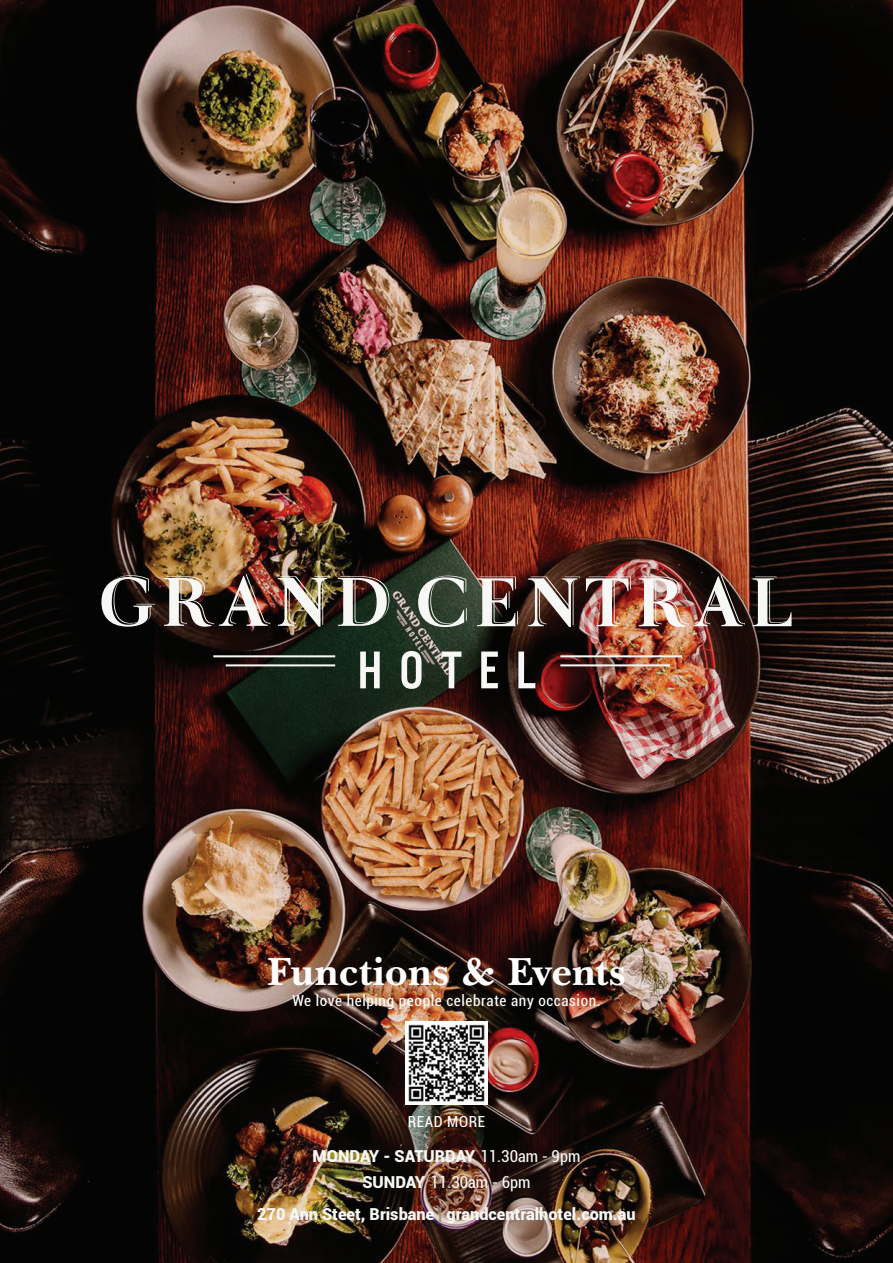
<style>
.page{position:relative;width:893px;height:1263px;background:#fff}
.page>*{position:absolute;margin:0;border:0;box-sizing:border-box;transform-origin:0 0}
.t1{font:700 40.35px "QT Basker";color:#fff}
.t2{font:900 16.5px "Roboto";color:#f7f7f5}
.t3{font:condensed 16.5px/26.4px "Roboto";color:#f7f7f5;text-align:center}
.t4{font:condensed 15.3px "Roboto";letter-spacing:.04em;color:#fff}
.s1{font-weight:900;font-stretch:normal}
.s2{color:#9c9370}
</style>
<div class="page">
<img style="left:0;top:0;width:893px;height:1263px">
<svg style="left:101px;top:575px;width:54px;height:52px"></svg>
<img style="left:164px;top:574px;width:106px;height:53px">
<img style="left:278px;top:576px;width:52px;height:51px">
<svg style="left:338px;top:576px;width:51px;height:50px"></svg>
<svg style="left:418px;top:576px;width:49px;height:51px"></svg>
<svg style="left:477px;top:577px;width:41px;height:49px"></svg>
<svg style="left:528px;top:577px;width:52px;height:50px"></svg>
<img style="left:586px;top:577px;width:45px;height:49px">
<img style="left:639px;top:574px;width:106px;height:53px">
<svg style="left:753px;top:577px;width:38px;height:49px"></svg>
<hr style="left:213px;top:655px;width:122px;height:2px;background:#f7f7f5">
<hr style="left:560px;top:655px;width:122px;height:2px;background:#f7f7f5">
<hr style="left:226px;top:664px;width:109px;height:2px;background:#f7f7f5">
<hr style="left:560px;top:664px;width:110px;height:2px;background:#f7f7f5">
<svg style="left:360px;top:651px;width:20px;height:37px"></svg>
<svg style="left:401px;top:651px;width:21px;height:38px"></svg>
<svg style="left:441px;top:651px;width:20px;height:37px"></svg>
<svg style="left:481px;top:651px;width:17px;height:37px"></svg>
<svg style="left:518px;top:651px;width:17px;height:37px"></svg>
<img style="left:405px;top:1021px;width:83px;height:83px">
<h1 class="t1" style="left:267px;top:949px;width:361px">Functions &amp; Events</h1>
<p class="t4" style="left:292px;top:990px;width:310px">We love helping people celebrate any occasion.</p>
<p class="t4" style="left:408px;top:1110px;width:79px">READ MORE</p>
<p class="t3" style="left:313px;top:1142px;width:269px"><span class="s1">MONDAY - SATURDAY</span> 11.30am - 9pm<br><span class="s1">SUNDAY</span> 11.30am - 6pm</p>
<p class="t2" style="left:257px;top:1202px;width:380px">270 Ann Steet, Brisbane <span class="s2">|</span> grandcentralhotel.com.au</p>
</div>
